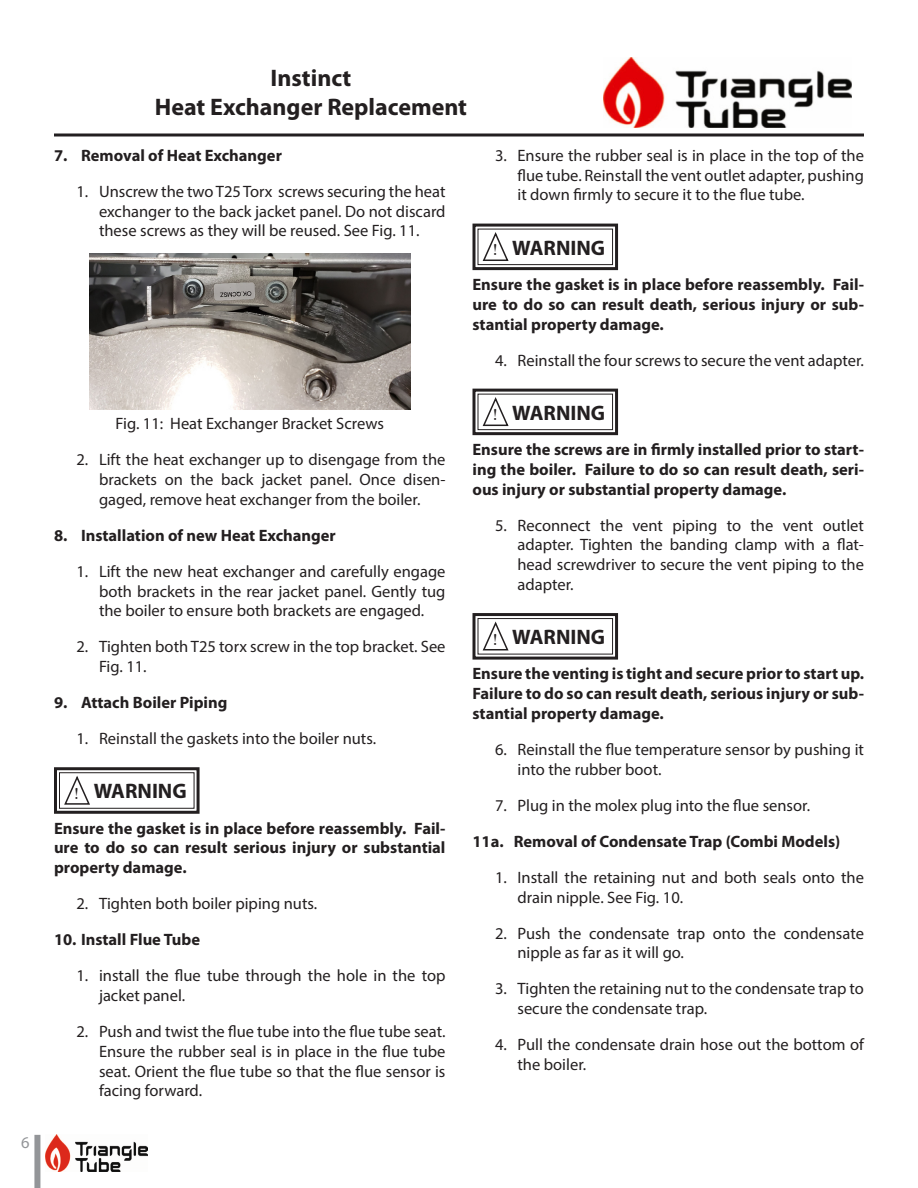
<style>
.page{position:relative;width:918px;height:1188px;background:#fff}
.page>*{position:absolute;margin:0;border:0;box-sizing:border-box;transform-origin:0 0}
.t1{font:700 24px/28.8px "Myriad Pro";color:#231f20;text-align:center}
.Warning{font:700 21px "Myriad Pro";color:#231f20}
.t2{font:16.5px/19.8px "Myriad Pro";color:#231f20}
.Notice{font:700 16.5px/19.8px "Myriad Pro";color:#231f20;text-align:justify}
.List_Level_1{font:700 16.5px "Myriad Pro";color:#231f20}
.Warning-2{font:16.5px "Bask Old Face";color:#231f20}
.t3{font:16.5px "Myriad Pro";color:#939598}
</style>
<div class="page">
<hr style="left:54px;top:134px;width:810px;height:2px;background:#231f20">
<img style="left:604px;top:57px;width:247px;height:70px">
<div style="left:34px;top:1135px;width:6px;height:53px;background:#939598"></div>
<img style="left:45px;top:1135px;width:102px;height:36px">
<img style="left:89px;top:253px;width:321px;height:156px">
<svg style="left:54px;top:767px;width:146px;height:47px"></svg>
<svg style="left:472px;top:223px;width:147px;height:48px"></svg>
<svg style="left:472px;top:388px;width:147px;height:48px"></svg>
<svg style="left:472px;top:613px;width:147px;height:47px"></svg>
<p class="t3" style="left:21px;top:1132px;width:10px">6</p>
<h1 class="t1" style="left:155px;top:64px;width:314px">Instinct<br>Heat Exchanger Replacement</h1>
<p class="Notice" style="left:54px;top:146px;width:229px">7. Removal of Heat Exchanger</p>
<p class="t2" style="left:99px;top:181px;width:348px;text-align:justify;text-indent:-22px">1. Unscrew the two T25 Torx screws securing the heat exchanger to the back jacket panel. Do not discard these screws as they will be reused. See Fig. 11.</p>
<p class="t2" style="left:116px;top:413px;width:270px">Fig. 11: Heat Exchanger Bracket Screws</p>
<p class="t2" style="left:99px;top:449px;width:348px;text-align:justify;text-indent:-22px">2. Lift the heat exchanger up to disengage from the brackets on the back jacket panel. Once disen&shy;gaged, remove heat exchanger from the boiler.</p>
<p class="Notice" style="left:54px;top:525px;width:283px">8. Installation of new Heat Exchanger</p>
<p class="t2" style="left:99px;top:561px;width:348px;text-align:justify;text-indent:-22px">1. Lift the new heat exchanger and carefully engage both brackets in the rear jacket panel. Gently tug the boiler to ensure both brackets are engaged.</p>
<p class="t2" style="left:99px;top:637px;width:348px;text-indent:-22px">2. Tighten both T25 torx screw in the top bracket. See<br>Fig. 11.</p>
<p class="Notice" style="left:54px;top:693px;width:175px">9. Attach Boiler Piping</p>
<p class="t2" style="left:76px;top:728px;width:301px">1. Reinstall the gaskets into the boiler nuts.</p>
<p class="Warning-2" style="left:75px;top:784px;width:6px">!</p>
<p class="Warning" style="left:94px;top:780px;width:95px">WARNING</p>
<p class="Notice" style="left:54px;top:818px;width:393px">Ensure the gasket is in place before reassembly. Fail&shy;ure to do so can result serious injury or substantial property damage.</p>
<p class="t2" style="left:76px;top:893px;width:242px">2. Tighten both boiler piping nuts.</p>
<p class="Notice" style="left:54px;top:930px;width:148px">10. Install Flue Tube</p>
<p class="t2" style="left:99px;top:965px;width:348px;text-indent:-22px">1. install the flue tube through the hole in the top jacket panel.</p>
<p class="t2" style="left:99px;top:1021px;width:348px;text-align:justify;text-indent:-22px">2. Push and twist the flue tube into the flue tube seat.<br>Ensure the rubber seal is in place in the flue tube seat. Orient the flue tube so that the flue sensor is facing forward.</p>
<p class="t2" style="left:518px;top:145px;width:348px;text-align:justify;text-indent:-22px">3. Ensure the rubber seal is in place in the top of the flue tube. Reinstall the vent outlet adapter, pushing it down firmly to secure it to the flue tube.</p>
<p class="Warning-2" style="left:493px;top:241px;width:6px">!</p>
<p class="Warning" style="left:512px;top:236px;width:95px">WARNING</p>
<p class="Notice" style="left:472px;top:275px;width:393px">Ensure the gasket is in place before reassembly. Fail&shy;ure to do so can result death, serious injury or sub&shy;stantial property damage.</p>
<p class="t2" style="left:495px;top:350px;width:371px">4. Reinstall the four screws to secure the vent adapter.</p>
<p class="Warning-2" style="left:493px;top:406px;width:6px">!</p>
<p class="Warning" style="left:512px;top:401px;width:95px">WARNING</p>
<p class="Notice" style="left:472px;top:440px;width:393px">Ensure the screws are in firmly installed prior to start&shy;ing the boiler. Failure to do so can result death, seri&shy;ous injury or substantial property damage.</p>
<p class="t2" style="left:518px;top:515px;width:348px;text-align:justify;text-indent:-22px">5. Reconnect the vent piping to the vent outlet adapter. Tighten the banding clamp with a flat&shy;head screwdriver to secure the vent piping to the adapter.</p>
<p class="Warning-2" style="left:493px;top:630px;width:6px">!</p>
<p class="Warning" style="left:512px;top:625px;width:95px">WARNING</p>
<p class="Notice" style="left:472px;top:664px;width:393px">Ensure the venting is tight and secure prior to start up.<br>Failure to do so can result death, serious injury or sub&shy;stantial property damage.</p>
<p class="t2" style="left:518px;top:739px;width:348px;text-indent:-22px">6. Reinstall the flue temperature sensor by pushing it into the rubber boot.</p>
<p class="t2" style="left:495px;top:795px;width:317px">7. Plug in the molex plug into the flue sensor.</p>
<p class="List_Level_1" style="left:472px;top:832px;width:369px">11a. Removal of Condensate Trap (Combi Models)</p>
<p class="t2" style="left:518px;top:867px;width:348px;text-indent:-22px">1. Install the retaining nut and both seals onto the drain nipple. See Fig. 10.</p>
<p class="t2" style="left:518px;top:923px;width:348px;text-indent:-22px">2. Push the condensate trap onto the condensate nipple as far as it will go.</p>
<p class="t2" style="left:518px;top:979px;width:348px;text-indent:-22px">3. Tighten the retaining nut to the condensate trap to secure the condensate trap.</p>
<p class="t2" style="left:518px;top:1035px;width:348px;text-indent:-22px">4. Pull the condensate drain hose out the bottom of the boiler.</p>
</div>
